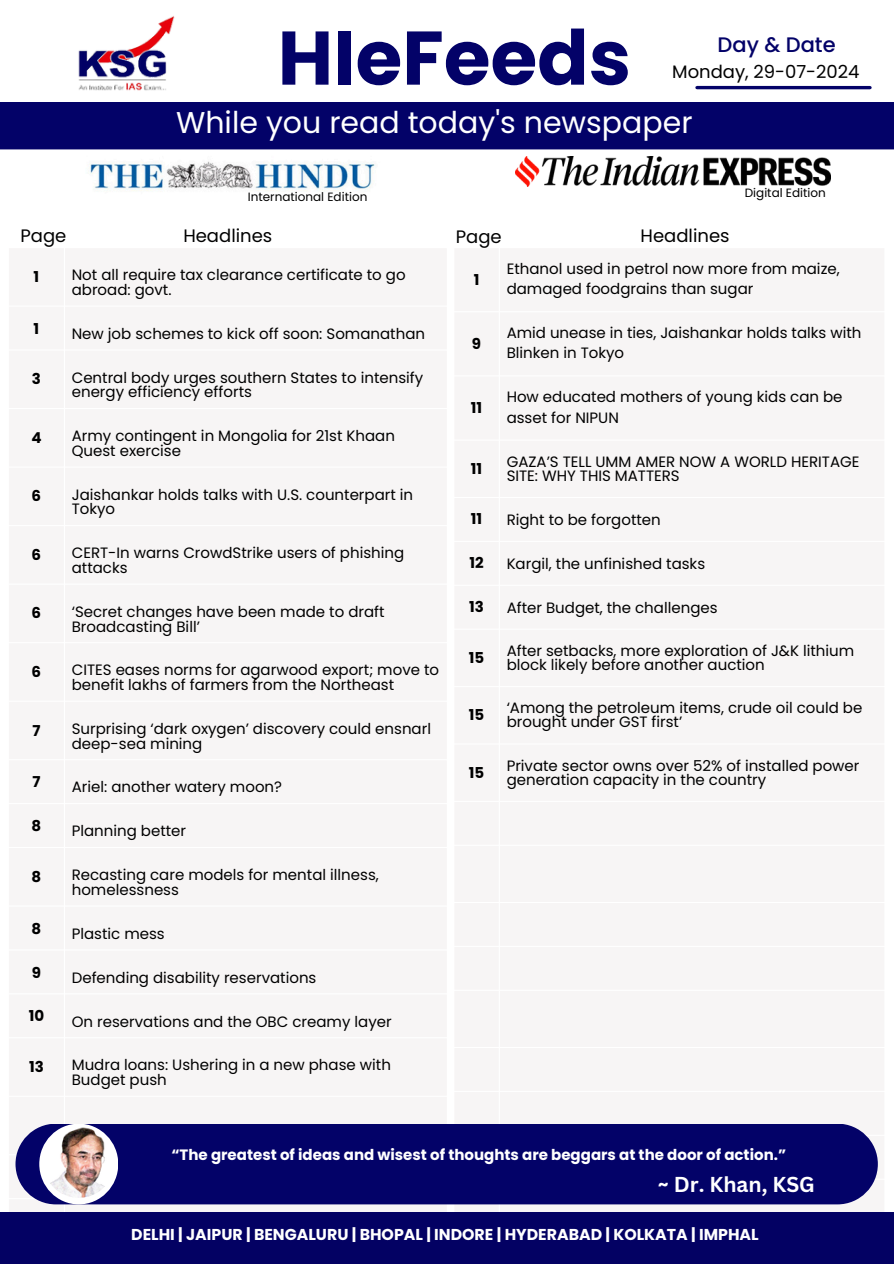
<style>
.page{position:relative;width:894px;height:1264px;background:#fff}
.page>*{position:absolute;margin:0;border:0;box-sizing:border-box;transform-origin:0 0}
.t1{font:700 75.75px "Poppins";color:#030268}
.t2{font:30px "Poppins";color:#fff}
.t3{font:700 21px "Canva Sans";color:#fff}
.t4{font:500 21px "Poppins";color:#030268}
.t5{font:18px "Poppins";color:#000}
.t6{font:700 15.75px "Poppins";color:#fff}
.t7{font:15px/14.7px "Poppins";color:#000}
.t8{font:700 15px "Poppins";color:#fff}
.t9{font:700 15px "Poppins";color:#000}
.t10{font:12px "Poppins";color:#000}
</style>
<div class="page">
<img style="left:515px;top:156px;width:315px;height:30px">
<div style="left:15px;top:1123px;width:862px;height:81px;background:#030268;border-radius:40px"></div>
<div style="left:39px;top:1123px;width:79px;height:81px;background:#fff;border-radius:50%"></div>
<img style="left:43px;top:1126px;width:71px;height:71px;border-radius:50%">
<img style="left:78px;top:16px;width:97px;height:75px">
<div style="left:0;top:102px;width:893px;height:47px;background:#030268"></div>
<hr style="left:696px;top:86px;width:173px;height:3px;background:#030268">
<img style="left:89px;top:161px;width:287px;height:30px">
<div style="left:0;top:1211px;width:893px;height:52px;background:#030163"></div>
<p class="t1" style="left:277px;top:5px;width:355px">HIeFeeds</p>
<p class="t2" style="left:176px;top:101px;width:518px">While you read today's newspaper</p>
<p class="t4" style="left:717px;top:30px;width:120px">Day &amp; Date</p>
<h6 class="t5" style="left:672px;top:59px;width:189px">Monday, 29-07-2024</h6>
<p class="t10" style="left:248px;top:188px;width:121px">International Edition</p>
<p class="t5" style="left:21px;top:223px;width:47px">Page</p>
<p class="t5" style="left:183px;top:223px;width:90px">Headlines</p>
<p class="t5" style="left:455px;top:224px;width:47px">Page</p>
<p class="t5" style="left:640px;top:223px;width:90px">Headlines</p>
<h5 class="t10" style="left:744px;top:184px;width:83px">Digital Edition</h5>
<h1 class="t9" style="left:34px;top:266px;width:7px">1</h1>
<h3 class="t7" style="left:72px;top:268px;width:335px">Not all require tax clearance certificate to go abroad: govt.</h3>
<h4 class="t9" style="left:34px;top:318px;width:7px">1</h4>
<h2 class="t7" style="left:72px;top:326px;width:355px">New job schemes to kick off soon: Somanathan</h2>
<p class="t9" style="left:32px;top:368px;width:11px">3</p>
<p class="t7" style="left:72px;top:370px;width:353px">Central body urges southern States to intensify energy efficiency efforts</p>
<p class="t9" style="left:31px;top:427px;width:12px">4</p>
<p class="t7" style="left:72px;top:428px;width:325px">Army contingent in Mongolia for 21st Khaan<br>Quest exercise</p>
<h4 class="t9" style="left:32px;top:485px;width:11px">6</h4>
<h4 class="t7" style="left:72px;top:487px;width:343px">Jaishankar holds talks with U.S. counterpart in<br>Tokyo</h4>
<h4 class="t9" style="left:32px;top:544px;width:11px">6</h4>
<h4 class="t7" style="left:72px;top:545px;width:334px">CERT-In warns CrowdStrike users of phishing attacks</h4>
<p class="t9" style="left:32px;top:602px;width:11px">6</p>
<p class="t7" style="left:72px;top:604px;width:314px">‘Secret changes have been made to draft<br>Broadcasting Bill’</p>
<p class="t9" style="left:32px;top:661px;width:11px">6</p>
<p class="t7" style="left:72px;top:662px;width:369px">CITES eases norms for agarwood export; move to benefit lakhs of farmers from the Northeast</p>
<p class="t9" style="left:32px;top:719px;width:10px">7</p>
<p class="t7" style="left:72px;top:721px;width:361px">Surprising ‘dark oxygen’ discovery could ensnarl deep-sea mining</p>
<p class="t9" style="left:32px;top:771px;width:10px">7</p>
<p class="t7" style="left:72px;top:779px;width:212px">Ariel: another watery moon?</p>
<p class="t9" style="left:32px;top:815px;width:11px">8</p>
<p class="t7" style="left:72px;top:823px;width:116px">Planning better</p>
<p class="t9" style="left:32px;top:866px;width:11px">8</p>
<p class="t7" style="left:72px;top:867px;width:308px">Recasting care models for mental illness, homelessness</p>
<p class="t9" style="left:32px;top:917px;width:11px">8</p>
<p class="t7" style="left:72px;top:926px;width:94px">Plastic mess</p>
<p class="t9" style="left:32px;top:961px;width:11px">9</p>
<p class="t7" style="left:72px;top:970px;width:246px">Defending disability reservations</p>
<p class="t9" style="left:29px;top:1005px;width:17px">10</p>
<p class="t7" style="left:72px;top:1013px;width:321px">On reservations and the OBC creamy layer</p>
<p class="t9" style="left:29px;top:1056px;width:16px">13</p>
<p class="t7" style="left:72px;top:1057px;width:320px">Mudra loans: Ushering in a new phase with<br>Budget push</p>
<p class="t9" style="left:473px;top:269px;width:7px">1</p>
<p class="t7" style="left:506px;top:259px;width:334px;line-height:20.1px">Ethanol used in petrol now more from maize, damaged foodgrains than sugar</p>
<p class="t9" style="left:472px;top:333px;width:11px">9</p>
<p class="t7" style="left:506px;top:323px;width:356px;line-height:20.1px">Amid unease in ties, Jaishankar holds talks with<br>Blinken in Tokyo</p>
<p class="t9" style="left:471px;top:397px;width:13px">11</p>
<p class="t7" style="left:506px;top:387px;width:337px;line-height:20.1px">How educated mothers of young kids can be asset for NIPUN</p>
<p class="t9" style="left:471px;top:458px;width:13px">11</p>
<p class="t7" style="left:506px;top:454px;width:354px;line-height:14px">GAZA’S TELL UMM AMER NOW A WORLD HERITAGE<br>SITE: WHY THIS MATTERS</p>
<p class="t9" style="left:471px;top:508px;width:13px">11</p>
<p class="t7" style="left:506px;top:512px;width:156px">Right to be forgotten</p>
<p class="t9" style="left:469px;top:552px;width:16px">12</p>
<p class="t7" style="left:506px;top:556px;width:200px">Kargil, the unfinished tasks</p>
<p class="t9" style="left:469px;top:596px;width:16px">13</p>
<p class="t7" style="left:506px;top:600px;width:212px">After Budget, the challenges</p>
<p class="t9" style="left:468px;top:647px;width:17px">15</p>
<p class="t7" style="left:506px;top:643px;width:349px;line-height:14px">After setbacks, more exploration of J&amp;K lithium block likely before another auction</p>
<p class="t9" style="left:468px;top:704px;width:17px">15</p>
<p class="t7" style="left:506px;top:701px;width:357px;line-height:14px">‘Among the petroleum items, crude oil could be brought under GST first’</p>
<p class="t9" style="left:468px;top:761px;width:17px">15</p>
<p class="t7" style="left:506px;top:758px;width:354px;line-height:14px">Private sector owns over 52% of installed power generation capacity in the country</p>
<h3 class="t8" style="left:171px;top:1144px;width:616px">“The greatest of ideas and wisest of thoughts are beggars at the door of action.”</h3>
<p class="t3" style="left:657px;top:1169px;width:158px">~ Dr. Khan, KSG</p>
<p class="t6" style="left:131px;top:1223px;width:629px">DELHI | JAIPUR | BENGALURU | BHOPAL | INDORE | HYDERABAD | KOLKATA | IMPHAL</p>
</div>
